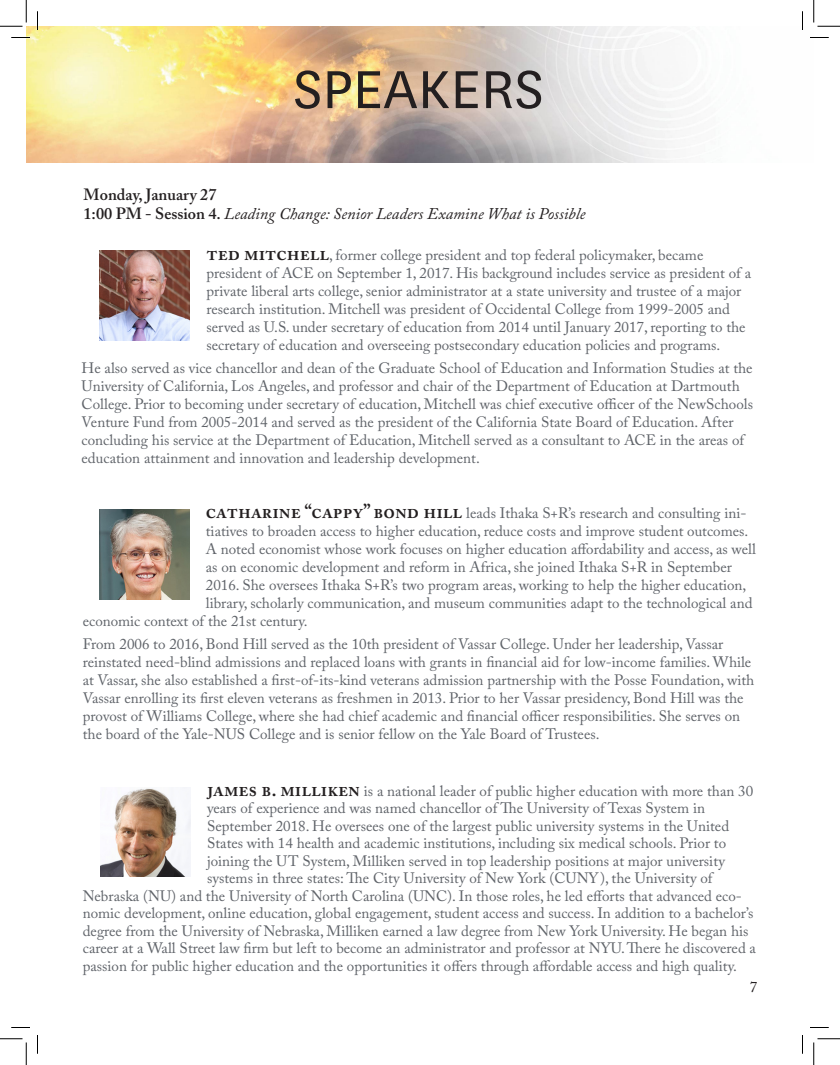
<style>
.page{position:relative;width:840px;height:1065px;background:#fff}
.page>*{position:absolute;margin:0;border:0;box-sizing:border-box;transform-origin:0 0}
.t1{font:62.5px "National";color:#231f20}
.t2{font:italic 16.25px "Adobe Caslon Pro";color:#231f20}
.t3{font:600 16.25px "Adobe Caslon Pro";color:#231f20}
.t4{font:15px/18px "Adobe Caslon Pro";color:#5f6369}
.t5{font:15px "Adobe Caslon Pro";color:#231f20}
.s1{font-weight:600;font-style:normal}
.s2{font-weight:600;font-size:20px;color:#231f20}
</style>
<div class="page">
<img style="left:26px;top:26px;width:651px;height:137px">
<img style="left:99px;top:510px;width:90px;height:90px">
<img style="left:100px;top:250px;width:90px;height:90px">
<img style="left:100px;top:787px;width:90px;height:90px">
<svg style="left:11px;top:37px;width:19px;height:1px"></svg>
<svg style="left:810px;top:37px;width:19px;height:1px"></svg>
<svg style="left:11px;top:1027px;width:19px;height:1px"></svg>
<svg style="left:810px;top:1027px;width:19px;height:1px"></svg>
<svg style="left:37px;top:11px;width:1px;height:19px"></svg>
<svg style="left:37px;top:1035px;width:1px;height:19px"></svg>
<svg style="left:802px;top:11px;width:1px;height:19px"></svg>
<svg style="left:802px;top:1035px;width:1px;height:19px"></svg>
<svg style="left:0;top:0;width:27px;height:27px"></svg>
<svg style="left:0;top:1039px;width:27px;height:26px"></svg>
<svg style="left:814px;top:0;width:26px;height:27px"></svg>
<svg style="left:814px;top:1039px;width:26px;height:26px"></svg>
<p class="t1" style="left:293px;top:48px;width:252px">SPEAKERS</p>
<p class="t3" style="left:84px;top:184px;width:135px">Monday, January 27</p>
<p class="t2" style="left:84px;top:204px;width:503px"><span class="s1">1:00 PM - Session 4.</span> Leading Change: Senior Leaders Examine What is Possible</p>
<p class="t4" style="left:207px;top:245px;width:498px"><span class="s2">TED MITCHELL</span>, former college president and top federal policymaker, became</p>
<p class="t4" style="left:207px;top:263px;width:546px">president of ACE on September 1, 2017. His background includes service as president of a</p>
<p class="t4" style="left:207px;top:281px;width:541px">private liberal arts college, senior administrator at a state university and trustee of a major research institution. Mitchell was president of Occidental College from 1999-2005 and served as U.S. under secretary of education from 2014 until January 2017, reporting to the</p>
<p class="t4" style="left:207px;top:335px;width:515px">secretary of education and overseeing postsecondary education policies and programs.</p>
<p class="t4" style="left:82px;top:359px;width:673px">He also served as vice chancellor and dean of the Graduate School of Education and Information Studies at the University of California, Los Angeles, and professor and chair of the Department of Education at Dartmouth College. Prior to becoming under secretary of education, Mitchell was chief executive officer of the NewSchools Venture Fund from 2005-2014 and served as the president of the California State Board of Education. After concluding his service at the Department of Education, Mitchell served as a consultant to ACE in the areas of education attainment and innovation and leadership development.</p>
<p class="t4" style="left:206px;top:503px;width:542px"><span class="s2">CATHARINE “cappy” BOND HILL</span> leads Ithaka S+R’s research and consulting ini-</p>
<p class="t4" style="left:206px;top:521px;width:544px">tiatives to broaden access to higher education, reduce costs and improve student outcomes.</p>
<p class="t4" style="left:206px;top:539px;width:552px">A noted economist whose work focuses on higher education affordability and access, as well</p>
<p class="t4" style="left:206px;top:557px;width:528px">as on economic development and reform in Africa, she joined Ithaka S+R in September</p>
<p class="t4" style="left:206px;top:575px;width:542px">2016. She oversees Ithaka S+R’s two program areas, working to help the higher education,</p>
<p class="t4" style="left:206px;top:593px;width:548px">library, scholarly communication, and museum communities adapt to the technological and</p>
<p class="t4" style="left:83px;top:611px;width:226px">economic context of the 21st century.</p>
<p class="t4" style="left:83px;top:635px;width:673px">From 2006 to 2016, Bond Hill served as the 10th president of Vassar College. Under her leadership, Vassar reinstated need-blind admissions and replaced loans with grants in financial aid for low-income families. While at Vassar, she also established a first-of-its-kind veterans admission partnership with the Posse Foundation, with Vassar enrolling its first eleven veterans as freshmen in 2013. Prior to her Vassar presidency, Bond Hill was the provost of Williams College, where she had chief academic and financial officer responsibilities. She serves on the board of the Yale-NUS College and is senior fellow on the Yale Board of Trustees.</p>
<p class="t4" style="left:207px;top:782px;width:548px;line-height:17.5px"><span class="s2">JAMES B. MILLIKEN</span> is a national leader of public higher education with more than 30 years of experience and was named chancellor of The University of Texas System in</p>
<p class="t4" style="left:207px;top:817px;width:524px;line-height:17.5px">September 2018. He oversees one of the largest public university systems in the United<br>States with 14 health and academic institutions, including six medical schools. Prior to joining the UT System, Milliken served in top leadership positions at major university</p>
<p class="t4" style="left:207px;top:869px;width:507px">systems in three states: The City University of New York (CUNY), the University of</p>
<p class="t4" style="left:83px;top:887px;width:675px;line-height:17.5px">Nebraska (NU) and the University of North Carolina (UNC). In those roles, he led efforts that advanced eco&shy;nomic development, online education, global engagement, student access and success. In addition to a bachelor’s degree from the University of Nebraska, Milliken earned a law degree from New York University. He began his career at a Wall Street law firm but left to become an administrator and professor at NYU. There he discovered a passion for public higher education and the opportunities it offers through affordable access and high quality.</p>
<p class="t5" style="left:750px;top:978px;width:9px">7</p>
</div>
